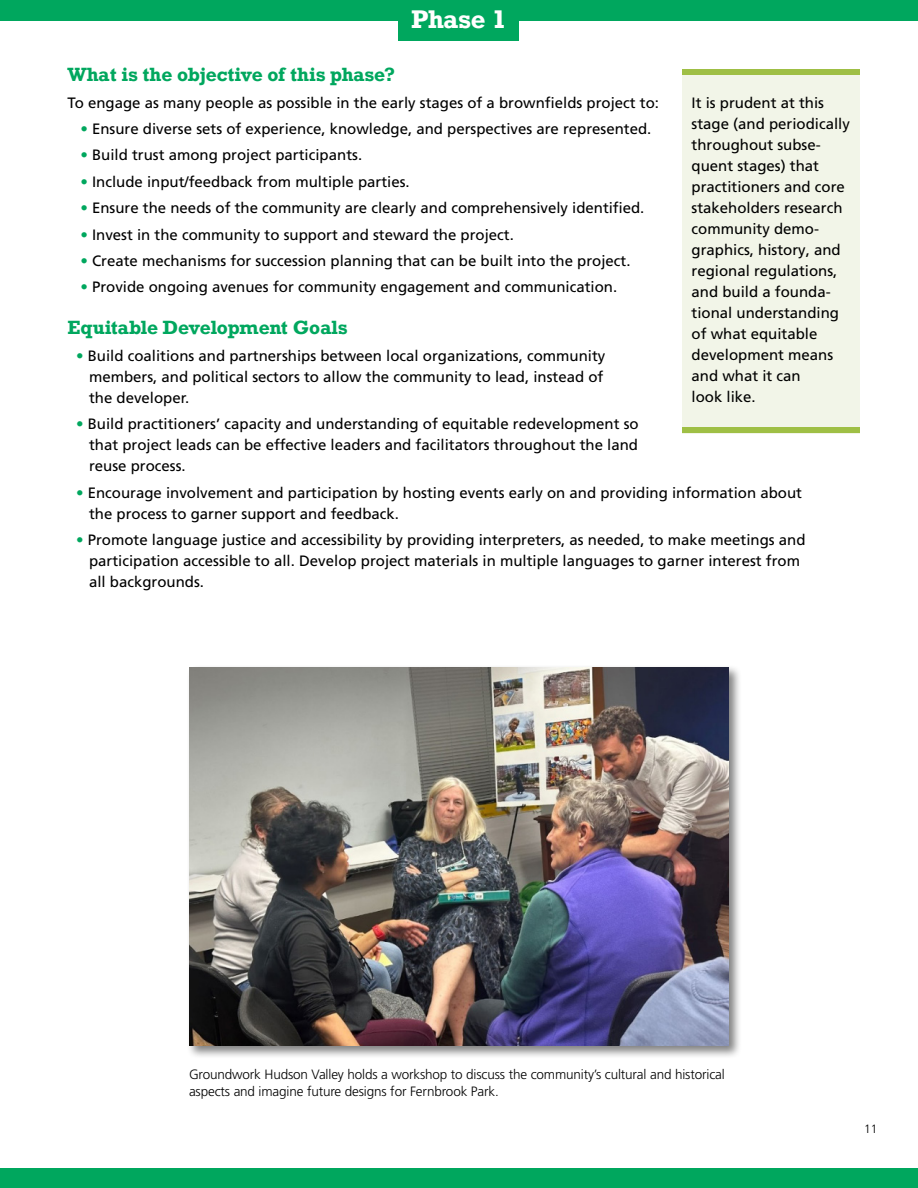
<style>
.page{position:relative;width:918px;height:1188px;background:#fff}
.page>*{position:absolute;margin:0;border:0;box-sizing:border-box;transform-origin:0 0}
.t1{font:700 24px "Rockwell";letter-spacing:-.005em;color:#fff}
.t2{font:700 18px "Rockwell";color:#00a75e}
.t3{font:15px/21px "Frutiger LT Pro";color:#000}
.t4{font:300 13.5px/16.2px "Frutiger LT Pro";letter-spacing:-.01em;color:#000}
.t5{font:300 12px "Frutiger LT Pro";color:#000}
.s1{color:#00a75e}
</style>
<div class="page">
<div style="left:683px;top:69px;width:177px;height:364px;background:#f2f5e8"></div>
<div style="left:0;top:0;width:918px;height:21px;background:#00a75e"></div>
<div style="left:0;top:1168px;width:918px;height:20px;background:#00a75e"></div>
<div style="left:683px;top:69px;width:177px;height:6px;background:#9fbf45"></div>
<div style="left:683px;top:427px;width:177px;height:6px;background:#9fbf45"></div>
<div style="left:399px;top:0;width:120px;height:41px;background:#00a75e"></div>
<div style="left:186px;top:665px;width:557px;height:394px;background:#000;opacity:.5"></div>
<img style="left:189px;top:667px;width:540px;height:378px">
<h1 class="t1" style="left:411px;top:4px;width:97px">Phase 1</h1>
<p class="t2" style="left:68px;top:63px;width:329px">What is the objective of this phase?</p>
<p class="t3" style="left:68px;top:92px;width:593px">To engage as many people as possible in the early stages of a brownfields project to:</p>
<p class="t3" style="left:80px;top:118px;width:573px"><span class="s1">•</span> Ensure diverse sets of experience, knowledge, and perspectives are represented.</p>
<p class="t3" style="left:80px;top:145px;width:283px"><span class="s1">•</span> Build trust among project participants.</p>
<p class="t3" style="left:80px;top:171px;width:331px"><span class="s1">•</span> Include input/feedback from multiple parties.</p>
<p class="t3" style="left:80px;top:197px;width:566px"><span class="s1">•</span> Ensure the needs of the community are clearly and comprehensively identified.</p>
<p class="t3" style="left:80px;top:224px;width:435px"><span class="s1">•</span> Invest in the community to support and steward the project.</p>
<p class="t3" style="left:80px;top:250px;width:552px"><span class="s1">•</span> Create mechanisms for succession planning that can be built into the project.</p>
<p class="t3" style="left:80px;top:277px;width:538px"><span class="s1">•</span> Provide ongoing avenues for community engagement and communication.</p>
<p class="t2" style="left:68px;top:316px;width:282px">Equitable Development Goals</p>
<p class="t3" style="left:89px;top:345px;width:518px;text-indent:-13px"><span class="s1">•</span> Build coalitions and partnerships between local organizations, community members, and political sectors to allow the community to lead, instead of the developer.</p>
<p class="t3" style="left:89px;top:413px;width:551px;text-align:justify;text-indent:-13px"><span class="s1">•</span> Build practitioners’ capacity and understanding of equitable redevelopment so that project leads can be effective leaders and facilitators throughout the land reuse process.</p>
<p class="t3" style="left:89px;top:482px;width:715px;text-indent:-13px"><span class="s1">•</span> Encourage involvement and participation by hosting events early on and providing information about the process to garner support and feedback.</p>
<p class="t3" style="left:89px;top:529px;width:718px;text-indent:-13px"><span class="s1">•</span> Promote language justice and accessibility by providing interpreters, as needed, to make meetings and participation accessible to all. Develop project materials in multiple languages to garner interest from all backgrounds.</p>
<p class="t3" style="left:692px;top:92px;width:160px">It is prudent at this stage (and periodically throughout subse&shy;quent stages) that practitioners and core stakeholders research community demo&shy;graphics, history, and regional regulations, and build a founda&shy;tional understanding of what equitable development means and what it can<br>look like.</p>
<p class="t4" style="left:189px;top:1067px;width:537px">Groundwork Hudson Valley holds a workshop to discuss the community’s cultural and historical aspects and imagine future designs for Fernbrook Park.</p>
<p class="t5" style="left:864px;top:1122px;width:15px">11</p>
</div>
